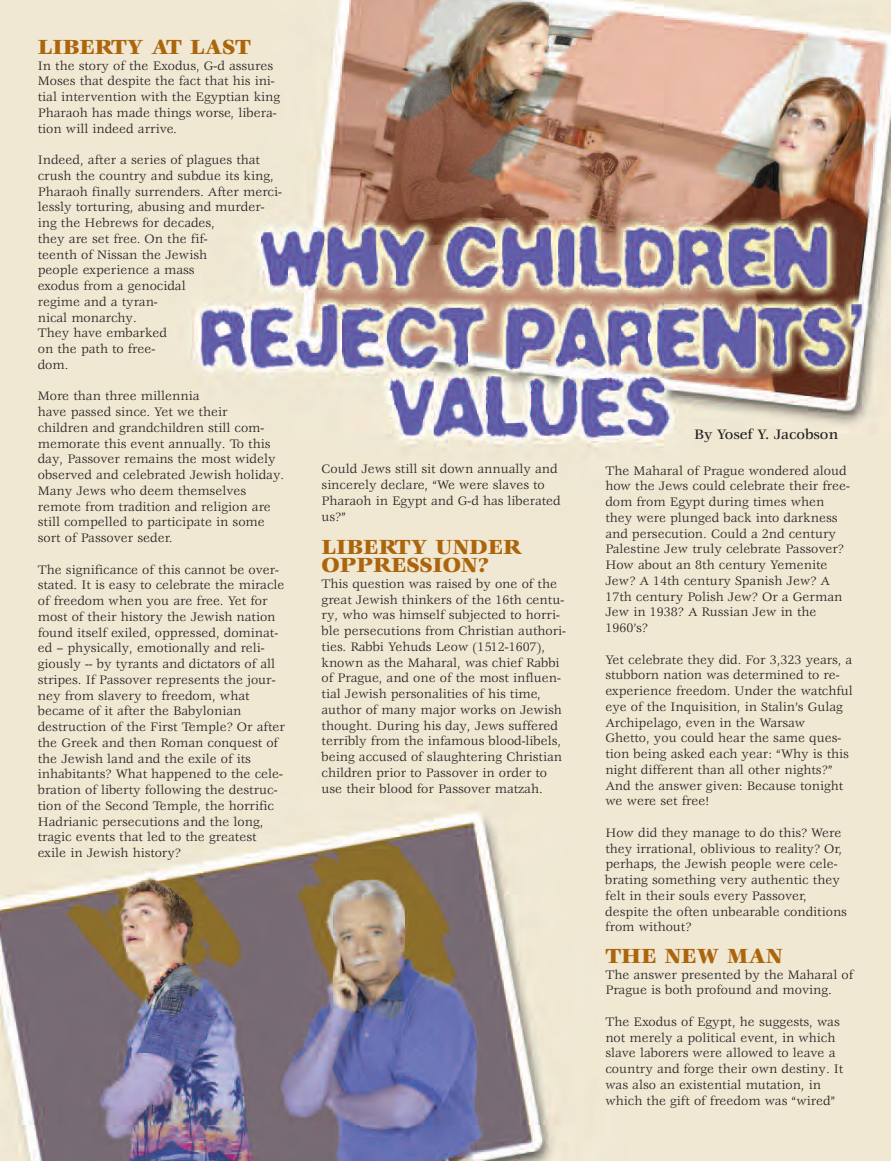
<style>
.page{position:relative;width:891px;height:1161px;background:#fff}
.page>*{position:absolute;margin:0;border:0;box-sizing:border-box;transform-origin:0 0}
.t1{font:900 22.5px/18px "Veljovic";color:#ab650c}
.t2{font:500 15px "Veljovic";letter-spacing:-.005em;color:#231f20}
.t3{font:13.5px/15.8px "Veljovic";color:#231f20}
</style>
<div class="page">
<img style="left:0;top:0;width:891px;height:1161px">
<h1 class="t1" style="left:38px;top:39px;width:215px">LIBERTY AT LAST</h1>
<p class="t3" style="left:38px;top:58px;width:244px">In the story of the Exodus, G-d assures Moses that despite the fact that his ini&shy;tial intervention with the Egyptian king Pharaoh has made things worse, libera&shy;tion will indeed arrive.</p>
<p class="t3" style="left:38px;top:153px;width:246px">Indeed, after a series of plagues that crush the country and subdue its king,<br>Pharaoh finally surrenders. After merci&shy;lessly torturing, abusing and murder&shy;ing the Hebrews for decades,<br>they are set free. On the fif-<br>teenth of Nissan the Jewish<br>people experience a mass<br>exodus from a genocidal<br>regime and a tyran-<br>nical monarchy.<br>They have embarked<br>on the path to free-<br>dom.</p>
<p class="t3" style="left:38px;top:389px;width:248px">More than three millennia<br>have passed since. Yet we their<br>children and grandchildren still com&shy;memorate this event annually. To this day, Passover remains the most widely observed and celebrated Jewish holiday.<br>Many Jews who deem themselves remote from tradition and religion are still compelled to participate in some sort of Passover seder.</p>
<p class="t3" style="left:38px;top:562px;width:249px">The significance of this cannot be over&shy;stated. It is easy to celebrate the miracle of freedom when you are free. Yet for most of their history the Jewish nation found itself exiled, oppressed, dominat&shy;ed – physically, emotionally and reli&shy;giously -- by tyrants and dictators of all stripes. If Passover represents the jour&shy;ney from slavery to freedom, what became of it after the Babylonian destruction of the First Temple? Or after the Greek and then Roman conquest of the Jewish land and the exile of its inhabitants? What happened to the cele&shy;bration of liberty following the destruc&shy;tion of the Second Temple, the horrific Hadrianic persecutions and the long, tragic events that led to the greatest exile in Jewish history?</p>
<p class="t3" style="left:322px;top:462px;width:241px">Could Jews still sit down annually and sincerely declare, “We were slaves to<br>Pharaoh in Egypt and G-d has liberated us?”</p>
<h1 class="t1" style="left:322px;top:540px;width:201px">LIBERTY UNDER<br>OPPRESSION?</h1>
<p class="t3" style="left:322px;top:577px;width:246px">This question was raised by one of the great Jewish thinkers of the 16th centu&shy;ry, who was himself subjected to horri&shy;ble persecutions from Christian authori&shy;ties. Rabbi Yehuds Leow (1512-1607), known as the Maharal, was chief Rabbi of Prague, and one of the most influen&shy;tial Jewish personalities of his time, author of many major works on Jewish thought. During his day, Jews suffered terribly from the infamous blood-libels, being accused of slaughtering Christian children prior to Passover in order to use their blood for Passover matzah.</p>
<p class="t2" style="left:694px;top:429px;width:146px">By Yosef Y. Jacobson</p>
<p class="t3" style="left:605px;top:464px;width:246px">The Maharal of Prague wondered aloud how the Jews could celebrate their free&shy;dom from Egypt during times when they were plunged back into darkness and persecution. Could a 2nd century Palestine Jew truly celebrate Passover?<br>How about an 8th century Yemenite Jew? A 14th century Spanish Jew? A 17th century Polish Jew? Or a German Jew in 1938? A Russian Jew in the 1960’s?</p>
<p class="t3" style="left:605px;top:653px;width:249px">Yet celebrate they did. For 3,323 years, a stubborn nation was determined to re&shy;experience freedom. Under the watchful eye of the Inquisition, in Stalin’s Gulag Archipelago, even in the Warsaw Ghetto, you could hear the same ques&shy;tion being asked each year: “Why is this night different than all other nights?” And the answer given: Because tonight we were set free!</p>
<p class="t3" style="left:605px;top:826px;width:243px">How did they manage to do this? Were they irrational, oblivious to reality? Or, perhaps, the Jewish people were cele&shy;brating something very authentic they felt in their souls every Passover, despite the often unbearable conditions from without?</p>
<h1 class="t1" style="left:605px;top:948px;width:178px">THE NEW MAN</h1>
<p class="t3" style="left:605px;top:967px;width:249px">The answer presented by the Maharal of<br>Prague is both profound and moving.</p>
<p class="t3" style="left:605px;top:1015px;width:240px">The Exodus of Egypt, he suggests, was not merely a political event, in which slave laborers were allowed to leave a country and forge their own destiny. It was also an existential mutation, in which the gift of freedom was “wired”</p>
</div>
